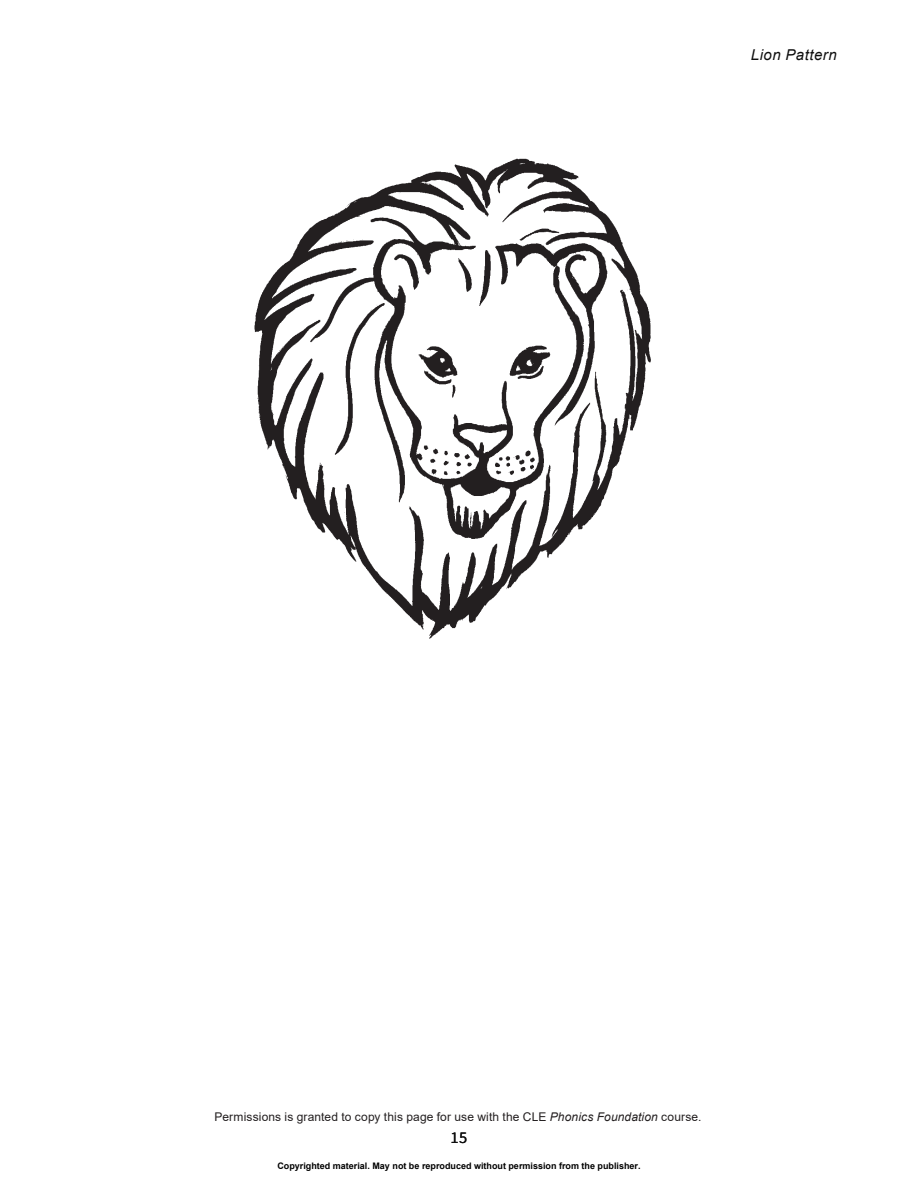
<style>
.page{position:relative;width:918px;height:1188px;background:#fff}
.page>*{position:absolute;margin:0;border:0;box-sizing:border-box;transform-origin:0 0}
.t1{font:16.5px "Source Sans Pro";color:#0e0e0e}
.t2{font:italic 15px "Arial";letter-spacing:.03em;color:#0e0e0e}
.t3{font:12px "Arial";letter-spacing:.01em;color:#231f20}
.t4{font:700 9px "Arial";color:#000}
.s1{font-style:italic}
</style>
<div class="page">
<img style="left:254px;top:158px;width:397px;height:481px">
<p class="t2" style="left:751px;top:45px;width:87px">Lion Pattern</p>
<p class="t3" style="left:214px;top:1109px;width:489px">Permissions is granted to copy this page for use with the CLE <span class="s1">Phonics Foundation</span> course.</p>
<h1 class="t1" style="left:451px;top:1127px;width:18px">15</h1>
<p class="t4" style="left:277px;top:1160px;width:365px">Copyrighted material. May not be reproduced without permission from the publisher.</p>
</div>
